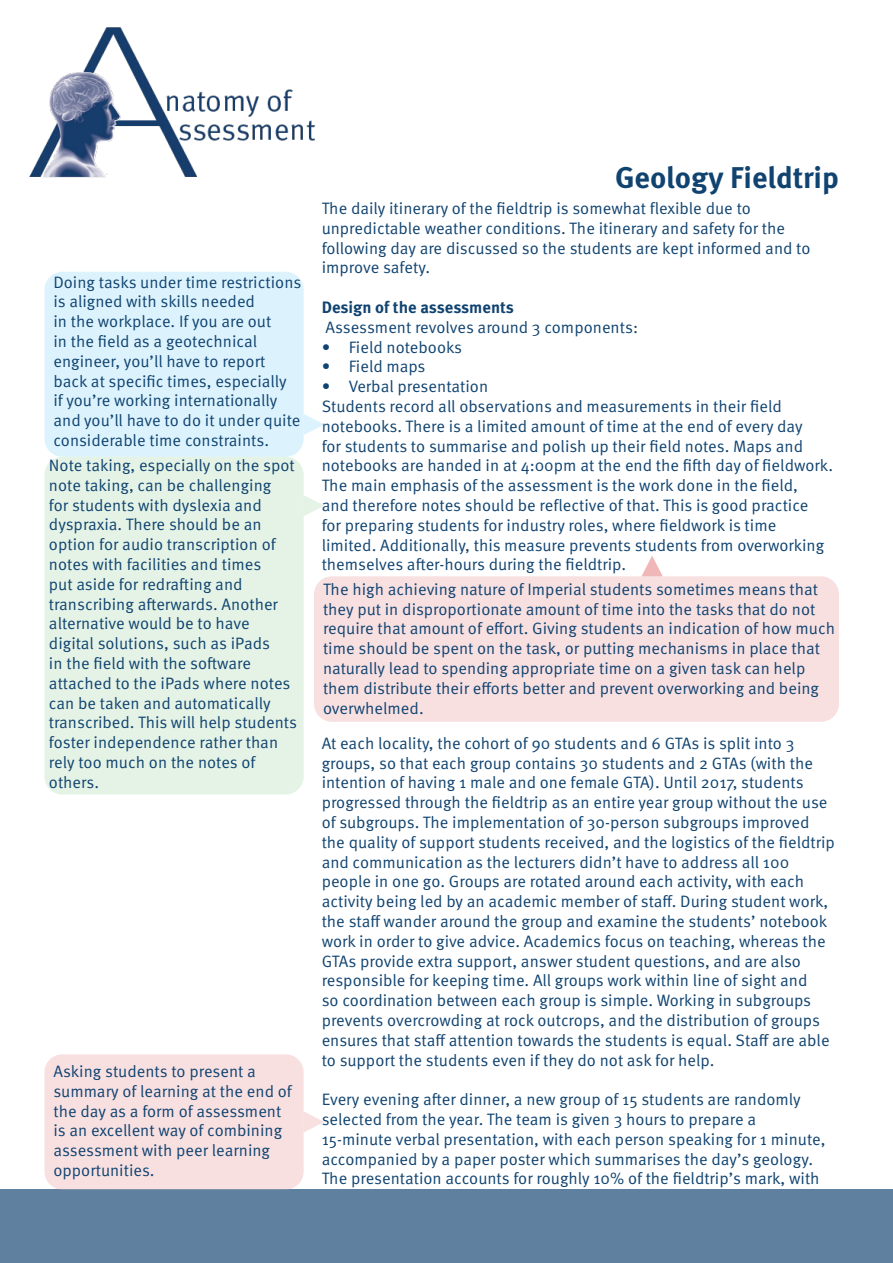
<style>
.page{position:relative;width:893px;height:1263px;background:#fff}
.page>*{position:absolute;margin:0;border:0;box-sizing:border-box;transform-origin:0 0}
.t1{font:700 30px "Meta Pro";color:#104370}
.t2{font:16.5px/19.8px "Meta Pro Norm";color:#104370}
.t3{font:700 16.5px "Meta Pro";color:#104370}
</style>
<div class="page">
<img style="left:29px;top:27px;width:286px;height:151px">
<div style="left:0;top:1189px;width:893px;height:74px;background:#5f819f"></div>
<div style="left:44px;top:272px;width:260px;height:185px;background:#dcf3fd;border-radius:18px"></div>
<svg style="left:304px;top:414px;width:20px;height:21px"></svg>
<div style="left:44px;top:457px;width:260px;height:337px;background:#e4f3e5;border-radius:18px"></div>
<svg style="left:304px;top:495px;width:20px;height:21px"></svg>
<div style="left:314px;top:576px;width:525px;height:146px;background:#f8e0e1;border-radius:18px"></div>
<svg style="left:642px;top:556px;width:21px;height:20px"></svg>
<div style="left:44px;top:1054px;width:260px;height:135px;background:#f8e0e1;border-radius:18px"></div>
<svg style="left:304px;top:1112px;width:20px;height:20px"></svg>
<p class="t2" style="left:53px;top:271px;width:249px">Doing tasks under time restrictions is aligned with skills needed<br>in the workplace. If you are out<br>in the field as a geotechnical engineer, you’ll have to report back at specific times, especially<br>if you’re working internationally and you’ll have to do it under quite considerable time constraints.</p>
<p class="t2" style="left:49px;top:454px;width:250px">Note taking, especially on the spot note taking, can be challenging<br>for students with dyslexia and dyspraxia. There should be an option for audio transcription of notes with facilities and times<br>put aside for redrafting and transcribing afterwards. Another alternative would be to have digital solutions, such as iPads<br>in the field with the software attached to the iPads where notes can be taken and automatically transcribed. This will help students foster independence rather than rely too much on the notes of others.</p>
<p class="t2" style="left:53px;top:1060px;width:240px">Asking students to present a summary of learning at the end of the day as a form of assessment is an excellent way of combining assessment with peer learning opportunities.</p>
<p class="t1" style="left:615px;top:154px;width:225px">Geology Fieldtrip</p>
<p class="t2" style="left:322px;top:197px;width:490px">The daily itinerary of the fieldtrip is somewhat flexible due to unpredictable weather conditions. The itinerary and safety for the following day are discussed so the students are kept informed and to improve safety.</p>
<p class="t3" style="left:322px;top:294px;width:194px">Design of the assessments</p>
<p class="t2" style="left:325px;top:316px;width:314px">Assessment revolves around 3 components:</p>
<p class="t2" style="left:322px;top:336px;width:142px">• Field notebooks</p>
<p class="t2" style="left:322px;top:356px;width:105px">• Field maps</p>
<p class="t2" style="left:322px;top:376px;width:168px">• Verbal presentation</p>
<p class="t2" style="left:322px;top:395px;width:513px">Students record all observations and measurements in their field notebooks. There is a limited amount of time at the end of every day<br>for students to summarise and polish up their field notes. Maps and notebooks are handed in at 4:00pm at the end the fifth day of fieldwork.<br>The main emphasis of the assessment is the work done in the field,<br>and therefore notes should be reflective of that. This is good practice<br>for preparing students for industry roles, where fieldwork is time limited. Additionally, this measure prevents students from overworking themselves after-hours during the fieldtrip.</p>
<p class="t2" style="left:323px;top:578px;width:514px">The high achieving nature of Imperial students sometimes means that they put in disproportionate amount of time into the tasks that do not require that amount of effort. Giving students an indication of how much time should be spent on the task, or putting mechanisms in place that naturally lead to spending appropriate time on a given task can help them distribute their efforts better and prevent overworking and being overwhelmed.</p>
<p class="t2" style="left:322px;top:732px;width:515px">At each locality, the cohort of 90 students and 6 GTAs is split into 3 groups, so that each group contains 30 students and 2 GTAs (with the intention of having 1 male and one female GTA). Until 2017, students progressed through the fieldtrip as an entire year group without the use of subgroups. The implementation of 30-person subgroups improved the quality of support students received, and the logistics of the fieldtrip and communication as the lecturers didn’t have to address all 100 people in one go. Groups are rotated around each activity, with each activity being led by an academic member of staff. During student work, the staff wander around the group and examine the students’ notebook work in order to give advice. Academics focus on teaching, whereas the GTAs provide extra support, answer student questions, and are also responsible for keeping time. All groups work within line of sight and<br>so coordination between each group is simple. Working in subgroups prevents overcrowding at rock outcrops, and the distribution of groups ensures that staff attention towards the students is equal. Staff are able to support the students even if they do not ask for help.</p>
<p class="t2" style="left:322px;top:1088px;width:505px">Every evening after dinner, a new group of 15 students are randomly selected from the year. The team is given 3 hours to prepare a 15-minute verbal presentation, with each person speaking for 1 minute, accompanied by a paper poster which summarises the day’s geology.<br>The presentation accounts for roughly 10% of the fieldtrip’s mark, with</p>
</div>
